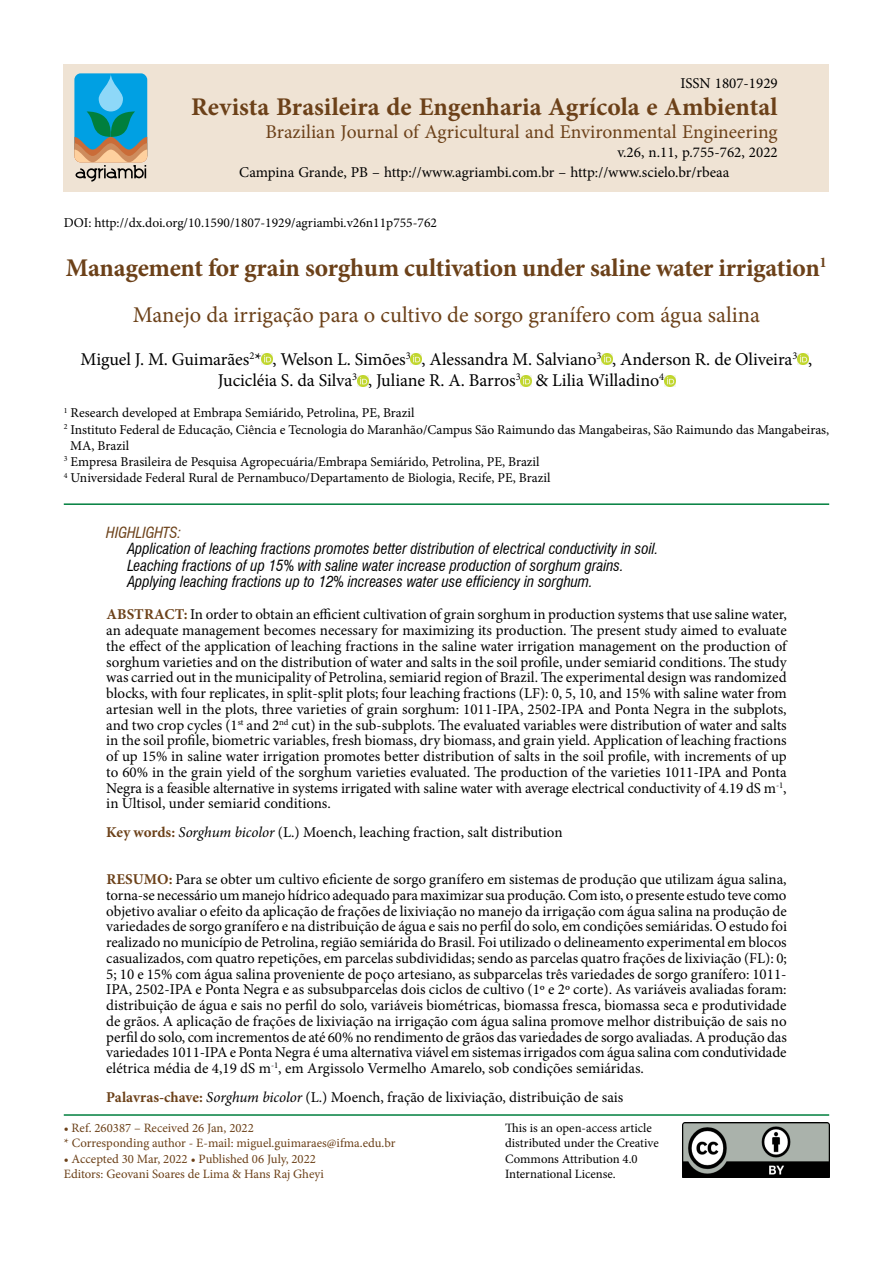
<style>
.page{position:relative;width:893px;height:1263px;background:#fff}
.page>*{position:absolute;margin:0;border:0;box-sizing:border-box;transform-origin:0 0}
.t1{font:700 25.5px "Minion Pro";letter-spacing:-.01em;color:#6c4119}
.t2{font:22.5px "Minion Pro";color:#6c4119}
.t3{font:19.5px "Minion Pro";color:#6c4119}
.t4{font:18px/21.6px "Minion Pro";letter-spacing:-.005em;color:#000}
.t5{font:15px/15.8px "Minion Pro";color:#000;text-align:justify}
.t6{font:italic condensed 15px/16.5px "Swiss 721 BT";color:#000}
.t7{font:italic condensed 15px "Swiss 721 BT";color:#6c4119}
.t8{font:13.5px "Minion Pro";color:#000}
.t9{font:12.75px/15.3px "Minion Pro";color:#6c4119}
.t10{font:12.75px/15.3px "Minion Pro";color:#000}
.s1{font-weight:700;color:#6c4119}
.s2{font-style:italic}
</style>
<div class="page">
<div style="left:64px;top:64px;width:765px;height:127px;background:#efe3d4"></div>
<img style="left:682px;top:1123px;width:147px;height:55px">
<svg style="left:74px;top:73px;width:73px;height:109px"></svg>
<hr style="left:64px;top:1114px;width:765px;height:2px;background:#007f3e">
<svg style="left:262px;top:354px;width:10px;height:11px"></svg>
<svg style="left:411px;top:354px;width:11px;height:11px"></svg>
<svg style="left:601px;top:354px;width:11px;height:11px"></svg>
<svg style="left:797px;top:354px;width:11px;height:11px"></svg>
<svg style="left:357px;top:375px;width:11px;height:11px"></svg>
<svg style="left:521px;top:375px;width:11px;height:11px"></svg>
<svg style="left:664px;top:375px;width:11px;height:11px"></svg>
<hr style="left:64px;top:503px;width:765px;height:2px;background:#007f3e">
<p class="t5" style="left:680px;top:76px;width:99px">ISSN 1807-1929</p>
<h1 class="t1" style="left:191px;top:89px;width:588px">Revista Brasileira de Engenharia Agrícola e Ambiental</h1>
<h3 class="t3" style="left:265px;top:119px;width:514px">Brazilian Journal of Agricultural and Environmental Engineering</h3>
<p class="t5" style="left:617px;top:145px;width:162px">v.26, n.11, p.755-762, 2022</p>
<p class="t5" style="left:239px;top:164px;width:492px">Campina Grande, PB – http://www.agriambi.com.br – http://www.scielo.br/rbeaa</p>
<p class="t8" style="left:64px;top:214px;width:375px">DOI: http://dx.doi.org/10.1590/1807-1929/agriambi.v26n11p755-762</p>
<h1 class="t1" style="left:66px;top:250px;width:763px">Management for grain sorghum cultivation under saline water irrigation<sup>1</sup></h1>
<h2 class="t2" style="left:133px;top:300px;width:628px">Manejo da irrigação para o cultivo de sorgo granífero com água salina</h2>
<p class="t4" style="left:218px;top:348px;width:596px;text-indent:-137px">Miguel J. M. Guimarães<sup>2</sup>* , Welson L. Simões<sup>3</sup> , Alessandra M. Salviano<sup>3</sup> , Anderson R. de Oliveira<sup>3</sup> ,<br>Jucicléia S. da Silva<sup>3</sup> , Juliane R. A. Barros<sup>3</sup> &amp; Lilia Willadino<sup>4</sup></p>
<p class="t8" style="left:64px;top:404px;width:352px"><sup>1</sup> Research developed at Embrapa Semiárido, Petrolina, PE, Brazil</p>
<p class="t8" style="left:64px;top:420px;width:767px"><sup>2</sup> Instituto Federal de Educação, Ciência e Tecnologia do Maranhão/Campus São Raimundo das Mangabeiras, São Raimundo das Mangabeiras,</p>
<p class="t8" style="left:70px;top:436px;width:61px">MA, Brazil</p>
<p class="t8" style="left:64px;top:453px;width:477px"><sup>3</sup> Empresa Brasileira de Pesquisa Agropecuária/Embrapa Semiárido, Petrolina, PE, Brazil</p>
<p class="t8" style="left:64px;top:469px;width:488px"><sup>4</sup> Universidade Federal Rural de Pernambuco/Departamento de Biologia, Recife, PE, Brazil</p>
<p class="t7" style="left:106px;top:523px;width:76px">HIGHLIGHTS:</p>
<p class="t6" style="left:128px;top:540px;width:533px">Application of leaching fractions promotes better distribution of electrical conductivity in soil.<br>Leaching fractions of up 15% with saline water increase production of sorghum grains.<br>Applying leaching fractions up to 12% increases water use efficiency in sorghum.</p>
<p class="t5" style="left:106px;top:607px;width:682px"><span class="s1">ABSTRACT:</span> In order to obtain an efficient cultivation of grain sorghum in production systems that use saline water, an adequate management becomes necessary for maximizing its production. The present study aimed to evaluate the effect of the application of leaching fractions in the saline water irrigation management on the production of sorghum varieties and on the distribution of water and salts in the soil profile, under semiarid conditions. The study was carried out in the municipality of Petrolina, semiarid region of Brazil. The experimental design was randomized blocks, with four replicates, in split-split plots; four leaching fractions (LF): 0, 5, 10, and 15% with saline water from artesian well in the plots, three varieties of grain sorghum: 1011-IPA, 2502-IPA and Ponta Negra in the subplots, and two crop cycles (1<sup>st</sup> and 2<sup>nd</sup> cut) in the sub-subplots. The evaluated variables were distribution of water and salts in the soil profile, biometric variables, fresh biomass, dry biomass, and grain yield. Application of leaching fractions of up 15% in saline water irrigation promotes better distribution of salts in the soil profile, with increments of up to 60% in the grain yield of the sorghum varieties evaluated. The production of the varieties 1011-IPA and Ponta Negra is a feasible alternative in systems irrigated with saline water with average electrical conductivity of 4.19 dS m<sup>-1</sup>, in Ultisol, under semiarid conditions.</p>
<p class="t5" style="left:106px;top:824px;width:458px"><span class="s1">Key words:</span> <span class="s2">Sorghum bicolor</span> (L.) Moench, leaching fraction, salt distribution</p>
<p class="t5" style="left:106px;top:871px;width:682px"><span class="s1">RESUMO:</span> Para se obter um cultivo eficiente de sorgo granífero em sistemas de produção que utilizam água salina, torna-se necessário um manejo hídrico adequado para maximizar sua produção. Com isto, o presente estudo teve como objetivo avaliar o efeito da aplicação de frações de lixiviação no manejo da irrigação com água salina na produção de variedades de sorgo granífero e na distribuição de água e sais no perfil do solo, em condições semiáridas. O estudo foi realizado no município de Petrolina, região semiárida do Brasil. Foi utilizado o delineamento experimental em blocos casualizados, com quatro repetições, em parcelas subdivididas; sendo as parcelas quatro frações de lixiviação (FL): 0; 5; 10 e 15% com água salina proveniente de poço artesiano, as subparcelas três variedades de sorgo granífero: 1011- IPA, 2502-IPA e Ponta Negra e as subsubparcelas dois ciclos de cultivo (1º e 2º corte). As variáveis avaliadas foram: distribuição de água e sais no perfil do solo, variáveis biométricas, biomassa fresca, biomassa seca e produtividade de grãos. A aplicação de frações de lixiviação na irrigação com água salina promove melhor distribuição de sais no perfil do solo, com incrementos de até 60% no rendimento de grãos das variedades de sorgo avaliadas. A produção das variedades 1011-IPA e Ponta Negra é uma alternativa viável em sistemas irrigados com água salina com condutividade elétrica média de 4,19 dS m<sup>-1</sup>, em Argissolo Vermelho Amarelo, sob condições semiáridas.</p>
<p class="t5" style="left:106px;top:1089px;width:519px"><span class="s1">Palavras-chave:</span> <span class="s2">Sorghum bicolor</span> (L.) Moench, fração de lixiviação, distribuição de sais</p>
<p class="t9" style="left:64px;top:1120px;width:333px">• Ref. 260387 – Received 26 Jan, 2022<br>* Corresponding author - E-mail: miguel.guimaraes@ifma.edu.br</p>
<p class="t9" style="left:64px;top:1151px;width:262px">• Accepted 30 Mar, 2022 • Published 06 July, 2022<br>Editors: Geovani Soares de Lima &amp; Hans Raj Gheyi</p>
<p class="t10" style="left:505px;top:1120px;width:155px">This is an open-access article distributed under the Creative<br>Commons Attribution 4.0<br>International License.</p>
</div>
